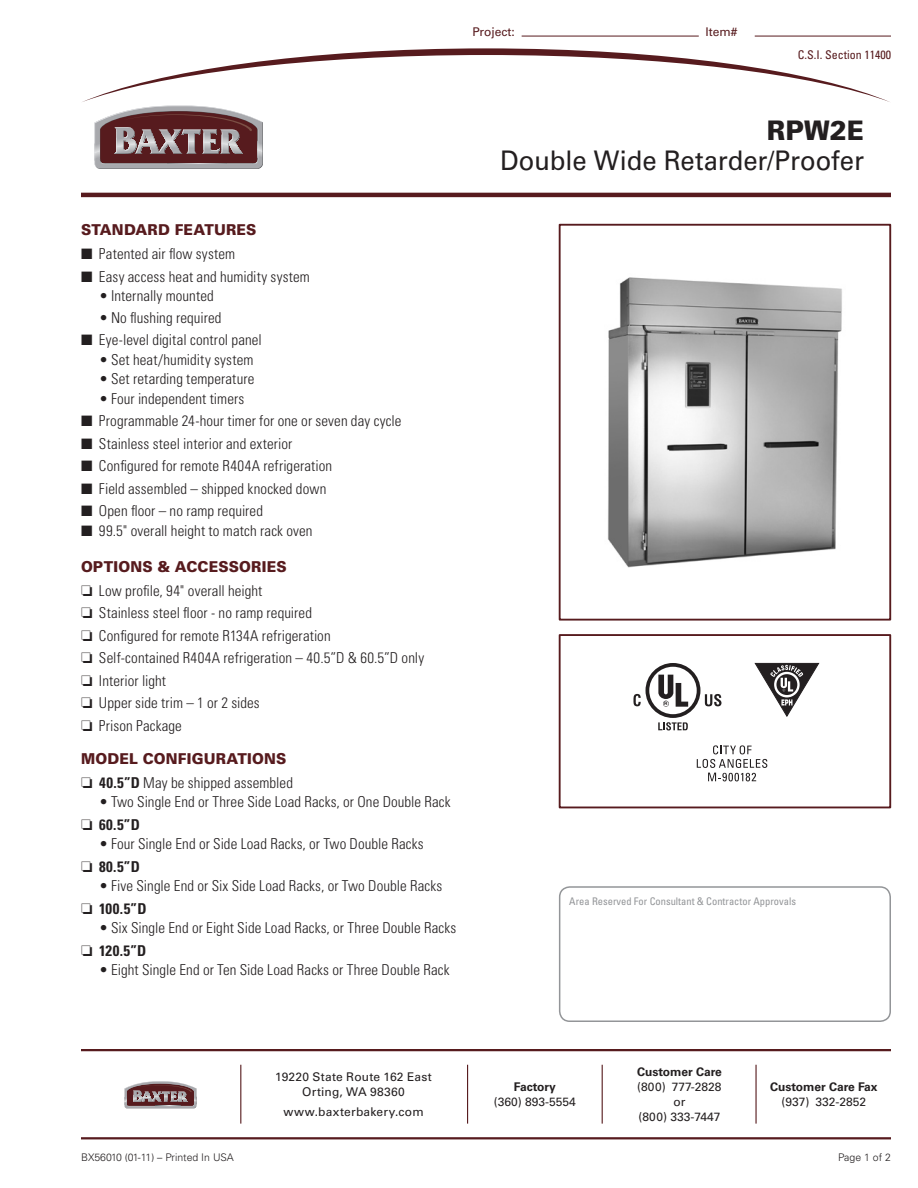
<style>
.page{position:relative;width:918px;height:1188px;background:#fff}
.page>*{position:absolute;margin:0;border:0;box-sizing:border-box;transform-origin:0 0}
.parAll_Hd2{font:27px "Univers LT Std";color:#231f20;scale:.95 1}
.parAll_Hd1{font:900 27px "Univers LT Std";color:#231f20;scale:.95 1}
.par1_Txt-Ind1{font:300 condensed 15px "Univers LT Std";letter-spacing:.005em;color:#231f20}
.par1_Txt-Ind2{font:300 condensed 15px "Univers LT Std";letter-spacing:.005em;color:#231f20}
.parAll_HdSub1{font:900 15px "Univers LT Std";letter-spacing:.01em;color:#571b1e;scale:.95 1}
.par1_Txt-Ind1-2{font:700 condensed 15px "Univers LT Std";letter-spacing:.04em;color:#231f20}
.par1_Txt-Ind1_End{font:300 condensed 15px "Univers LT Std";letter-spacing:.005em;color:#231f20}
.t1{font:12px/15px "Univers LT Std";letter-spacing:.015em;color:#231f20;text-align:center}
.t2{font:700 12px/15px "Univers LT Std";color:#231f20;text-align:center}
.par1_Txt-AIANum{font:condensed 12px "Univers LT Std";color:#571b1e}
.t3{font:12px "Univers LT Std";color:#571b1e}
.parAll_Txt-FootR{font:condensed 10.5px "Univers LT Std";color:#939598}
.parAll_Txt-FootL{font:300 10.5px "Univers LT Std";color:#231f20}
.parAll_Txt-FootR-2{font:300 10.5px "Univers LT Std";color:#231f20}
.t4{font:700 4.65px "Helvetica";color:#231f20}
.s1{font-weight:700}
.s2{font-weight:400}
</style>
<div class="page">
<svg style="left:82px;top:48px;width:808px;height:54px"></svg>
<svg style="left:94px;top:106px;width:169px;height:63px;background:#87696c"></svg>
<hr style="left:81px;top:1049px;width:810px;height:2px;background:#571b1e">
<hr style="left:81px;top:1137px;width:810px;height:2px;background:#571b1e">
<svg style="left:124px;top:1081px;width:72px;height:27px;background:#8c7173"></svg>
<hr style="left:467px;top:1065px;width:1px;height:59px;background:#571b1e">
<hr style="left:240px;top:1065px;width:1px;height:59px;background:#571b1e">
<hr style="left:602px;top:1065px;width:1px;height:59px;background:#571b1e">
<hr style="left:755px;top:1065px;width:2px;height:59px;background:#571b1e">
<hr style="left:81px;top:193px;width:810px;height:4px;background:#571b1e">
<hr style="left:755px;top:36px;width:136px;height:1px;background:#571b1e">
<hr style="left:522px;top:36px;width:177px;height:1px;background:#571b1e">
<div style="left:559px;top:224px;width:332px;height:397px;border:2px solid #571b1e"></div>
<div style="left:559px;top:886px;width:332px;height:136px;border:2px solid #939598;border-radius:10px"></div>
<img style="left:608px;top:277px;width:234px;height:291px">
<svg style="left:755px;top:663px;width:64px;height:54px"></svg>
<svg style="left:646px;top:663px;width:54px;height:55px"></svg>
<div style="left:649px;top:667px;width:48px;height:47px;background:#fff;border-radius:50%"></div>
<svg style="left:658px;top:675px;width:30px;height:32px"></svg>
<svg style="left:633px;top:694px;width:8px;height:12px"></svg>
<svg style="left:705px;top:694px;width:16px;height:12px"></svg>
<svg style="left:658px;top:722px;width:30px;height:8px"></svg>
<svg style="left:697px;top:745px;width:70px;height:36px"></svg>
<div style="left:559px;top:634px;width:332px;height:174px;border:2px solid #571b1e"></div>
<p class="t3" style="left:472px;top:24px;width:44px">Project:</p>
<p class="t3" style="left:706px;top:24px;width:34px">Item#</p>
<p class="par1_Txt-AIANum" style="left:798px;top:47px;width:95px">C.S.I. Section 11400</p>
<p class="parAll_HdSub1" style="left:81px;top:220px;width:186px">STANDARD FEATURES</p>
<p class="par1_Txt-Ind1" style="left:81px;top:245px;width:156px">■ Patented air flow system</p>
<p class="par1_Txt-Ind1" style="left:81px;top:267px;width:230px">■ Easy access heat and humidity system</p>
<p class="par1_Txt-Ind2" style="left:99px;top:287px;width:116px">• Internally mounted</p>
<p class="par1_Txt-Ind2" style="left:99px;top:309px;width:124px">• No flushing required</p>
<p class="par1_Txt-Ind1" style="left:81px;top:331px;width:182px">■ Eye-level digital control panel</p>
<p class="par1_Txt-Ind2" style="left:99px;top:351px;width:156px">• Set heat/humidity system</p>
<p class="par1_Txt-Ind2" style="left:99px;top:370px;width:157px">• Set retarding temperature</p>
<p class="par1_Txt-Ind2" style="left:99px;top:390px;width:147px">• Four independent timers</p>
<p class="par1_Txt-Ind1" style="left:81px;top:412px;width:322px">■ Programmable 24-hour timer for one or seven day cycle</p>
<p class="par1_Txt-Ind1" style="left:81px;top:435px;width:213px">■ Stainless steel interior and exterior</p>
<p class="par1_Txt-Ind1" style="left:81px;top:457px;width:253px">■ Configured for remote R404A refrigeration</p>
<p class="par1_Txt-Ind1" style="left:81px;top:480px;width:247px">■ Field assembled – shipped knocked down</p>
<p class="par1_Txt-Ind1_End" style="left:81px;top:502px;width:184px">■ Open floor – no ramp required</p>
<p class="par1_Txt-Ind1" style="left:81px;top:522px;width:233px">■ 99.5" overall height to match rack oven</p>
<p class="parAll_HdSub1" style="left:81px;top:557px;width:218px">OPTIONS &amp; ACCESSORIES</p>
<p class="par1_Txt-Ind1" style="left:81px;top:582px;width:183px">❏ Low profile, 94" overall height</p>
<p class="par1_Txt-Ind1" style="left:81px;top:604px;width:233px">❏ Stainless steel floor - no ramp required</p>
<p class="par1_Txt-Ind1" style="left:81px;top:627px;width:251px">❏ Configured for remote R134A refrigeration</p>
<p class="par1_Txt-Ind1" style="left:81px;top:649px;width:345px">❏ Self-contained R404A refrigeration – 40.5”D &amp; 60.5”D only</p>
<p class="par1_Txt-Ind1" style="left:81px;top:672px;width:87px">❏ Interior light</p>
<p class="par1_Txt-Ind1" style="left:81px;top:694px;width:180px">❏ Upper side trim – 1 or 2 sides</p>
<p class="par1_Txt-Ind1" style="left:81px;top:717px;width:102px">❏ Prison Package</p>
<p class="parAll_HdSub1" style="left:81px;top:749px;width:218px">MODEL CONFIGURATIONS</p>
<p class="par1_Txt-Ind1" style="left:81px;top:774px;width:214px">❏ <span class="s1">40.5”D</span> May be shipped assembled</p>
<p class="par1_Txt-Ind2" style="left:99px;top:793px;width:353px">• Two Single End or Three Side Load Racks, or One Double Rack</p>
<p class="par1_Txt-Ind1-2" style="left:81px;top:815px;width:60px">❏ 60.5”D</p>
<p class="par1_Txt-Ind2" style="left:99px;top:835px;width:326px">• Four Single End or Side Load Racks, or Two Double Racks</p>
<p class="par1_Txt-Ind1-2" style="left:81px;top:857px;width:60px">❏ 80.5”D</p>
<p class="par1_Txt-Ind2" style="left:99px;top:877px;width:345px">• Five Single End or Six Side Load Racks, or Two Double Racks</p>
<p class="par1_Txt-Ind1-2" style="left:81px;top:899px;width:67px">❏ 100.5”D</p>
<p class="par1_Txt-Ind2" style="left:99px;top:919px;width:359px">• Six Single End or Eight Side Load Racks, or Three Double Racks</p>
<p class="par1_Txt-Ind1-2" style="left:81px;top:941px;width:67px">❏ 120.5”D</p>
<p class="par1_Txt-Ind2" style="left:99px;top:961px;width:352px">• Eight Single End or Ten Side Load Racks or Three Double Rack</p>
<p class="parAll_Hd1" style="left:767px;top:114px;width:104px">RPW2E</p>
<p class="parAll_Hd2" style="left:500px;top:145px;width:384px">Double Wide Retarder/Proofer</p>
<p class="t4" style="left:664px;top:700px;width:5px">R</p>
<p class="parAll_Txt-FootR" style="left:569px;top:894px;width:228px">Area Reserved For Consultant &amp; Contractor Approvals</p>
<p class="parAll_Txt-FootL" style="left:81px;top:1151px;width:154px">BX56010 (01-11) – Printed In USA</p>
<p class="t1" style="left:275px;top:1070px;width:158px">19220 State Route 162 East<br>Orting, WA 98360</p>
<p class="t1" style="left:283px;top:1104px;width:142px">www.baxterbakery.com</p>
<p class="t2" style="left:514px;top:1079px;width:43px">Factory</p>
<p class="t1" style="left:494px;top:1094px;width:84px">(360) 893-5554</p>
<p class="t1" style="left:637px;top:1064px;width:86px"><span class="s1">Customer Care </span>(800) 777-2828 or<br>(800) 333-7447</p>
<p class="t2" style="left:770px;top:1079px;width:109px">Customer Care Fax <span class="s2">(937) 332-2852</span></p>
<p class="parAll_Txt-FootR-2" style="left:838px;top:1151px;width:54px">Page 1 of 2</p>
</div>
